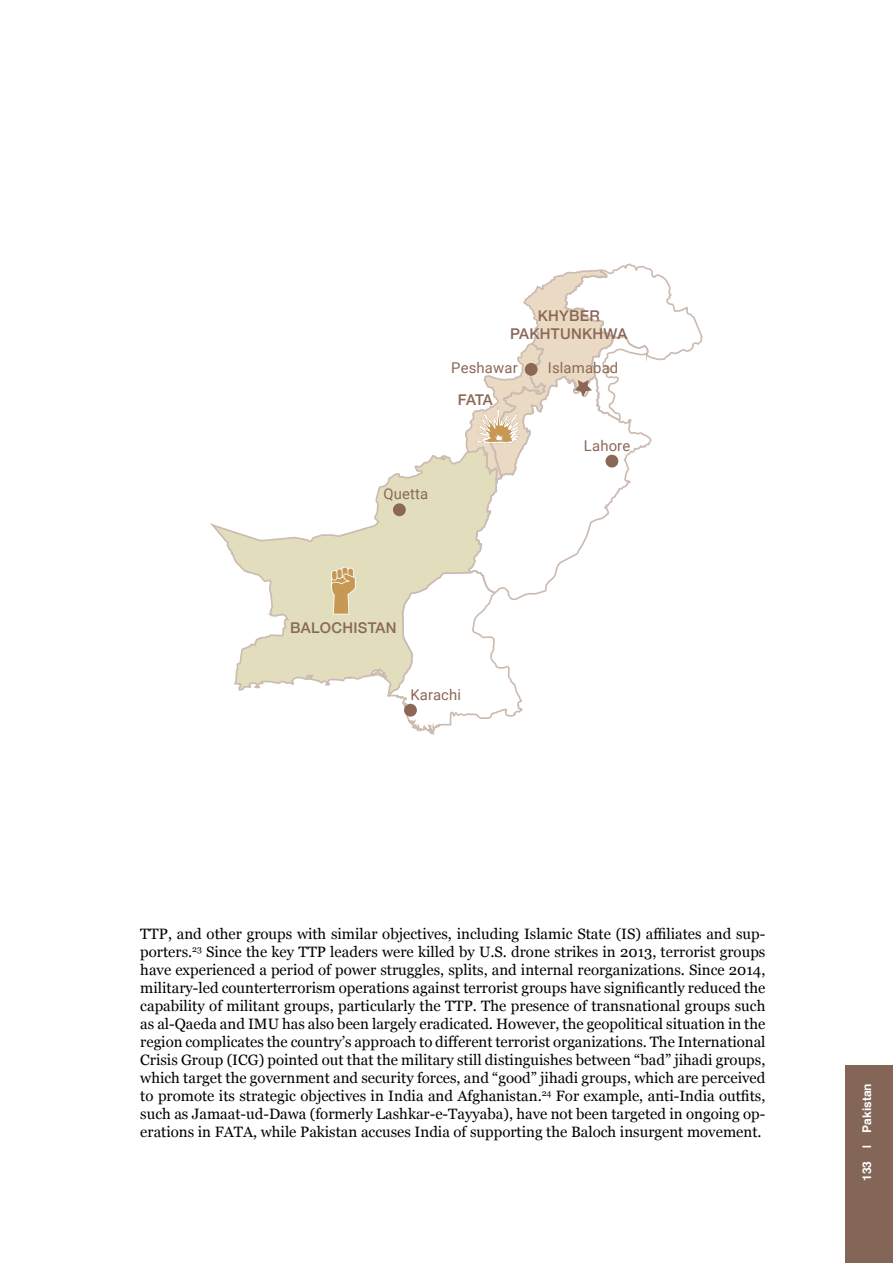
<style>
.page{position:relative;width:893px;height:1263px;background:#fff}
.page>*{position:absolute;margin:0;border:0;box-sizing:border-box;transform-origin:0 0}
.basic-text{font:15px/18px "Georgia";color:#000;text-align:justify}
.t1{font:14.85px "Roboto";letter-spacing:.01em;color:#8b6856}
.t2{font:500 14.85px/17.9px "Helvetica Neue";letter-spacing:.02em;color:#8b6856;text-align:center}
.t3{font:700 12px "Helvetica";color:#fff}
</style>
<div class="page">
<div style="left:845px;top:1065px;width:48px;height:92px;background:#846659"></div>
<div style="left:845px;top:1157px;width:48px;height:106px;background:#846659"></div>
<svg style="left:210px;top:484px;width:176px;height:207px"></svg>
<svg style="left:330px;top:522px;width:26px;height:93px;background:#decda9"></svg>
<svg style="left:386px;top:263px;width:317px;height:472px"></svg>
<div style="left:525px;top:363px;width:13px;height:13px;background:#8b6856;border-radius:50%"></div>
<div style="left:605px;top:455px;width:13px;height:12px;background:#8b6856;border-radius:50%"></div>
<div style="left:393px;top:503px;width:13px;height:13px;background:#8b6856;border-radius:50%"></div>
<div style="left:404px;top:704px;width:13px;height:13px;background:#8b6856;border-radius:50%"></div>
<p class="t2" style="left:510px;top:306px;width:119px">KHYBER<br>PAKHTUNKHWA</p>
<p class="t1" style="left:451px;top:357px;width:68px">Peshawar</p>
<p class="t2" style="left:458px;top:390px;width:36px">FATA</p>
<p class="t1" style="left:383px;top:483px;width:46px">Quetta</p>
<p class="t1" style="left:548px;top:358px;width:72px">Islamabad</p>
<p class="t1" style="left:584px;top:436px;width:48px">Lahore</p>
<p class="t2" style="left:290px;top:617px;width:108px">BALOCHISTAN</p>
<p class="t1" style="left:410px;top:684px;width:52px">Karachi</p>
<p class="basic-text" style="left:140px;top:924px;width:627px">TTP, and other groups with similar objectives, including Islamic State (IS) affiliates and sup&shy;porters.<sup>23</sup> Since the key TTP leaders were killed by U.S. drone strikes in 2013, terrorist groups have experienced a period of power struggles, splits, and internal reorganizations. Since 2014, military-led counterterrorism operations against terrorist groups have significantly reduced the capability of militant groups, particularly the TTP. The presence of transnational groups such as al-Qaeda and IMU has also been largely eradicated. However, the geopolitical situation in the region complicates the country’s approach to different terrorist organizations. The International Crisis Group (ICG) pointed out that the military still distinguishes between “bad” jihadi groups, which target the government and security forces, and “good” jihadi groups, which are perceived to promote its strategic objectives in India and Afghanistan.<sup>24</sup> For example, anti-India outfits, such as Jamaat-ud-Dawa (formerly Lashkar-e-Tayyaba), have not been targeted in ongoing op&shy;erations in FATA, while Pakistan accuses India of supporting the Baloch insurgent movement.</p>
<p class="t3" style="left:857px;top:1148px;width:66px;rotate:-90deg">| Pakistan</p>
<p class="t3" style="left:857px;top:1181px;width:22px;rotate:-90deg">133</p>
</div>
